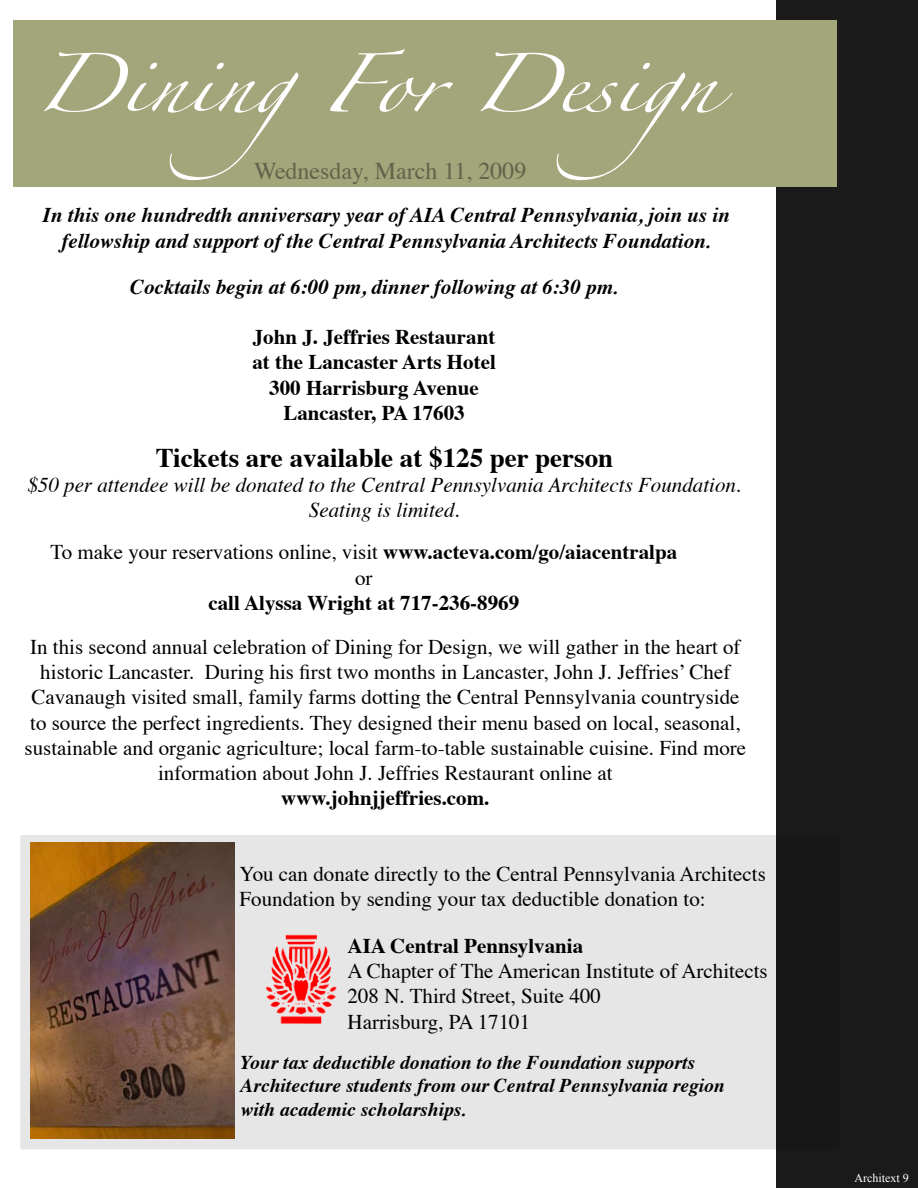
<style>
.page{position:relative;width:918px;height:1188px;background:#fff}
.page>*{position:absolute;margin:0;border:0;box-sizing:border-box;transform-origin:0 0}
.t1{font:52.5px "Zapfino";color:#fff;scale:1.15 1}
.t2{font:700 27px "Times";color:#000}
.t3{font:24px "Times";color:#63624a}
.t4{font:21px/25.2px "Times";color:#000}
.t5{font:italic 700 21px/25.2px "Times";color:#000;text-align:center}
.t6{font:700 21px/25.2px "Times";color:#000;text-align:center}
.t7{font:italic 21px/25.2px "Times";color:#000;text-align:center}
.t8{font:italic 700 19.5px/23.4px "Times";color:#000}
.t9{font:12px "Times New Roman";color:#fff}
.s1{font-weight:700}
</style>
<div class="page">
<div style="left:776px;top:0;width:142px;height:1188px;background:#1a1a1a"></div>
<div style="left:14px;top:20px;width:823px;height:167px;background:#a3a67b"></div>
<div style="left:23px;top:838px;width:753px;height:308px;background:#e6e6e6"></div>
<div style="left:20px;top:835px;width:819px;height:314px;border:2px solid #000"></div>
<img style="left:31px;top:843px;width:203px;height:295px">
<img style="left:265px;top:933px;width:76px;height:94px">
<h1 class="t1" style="left:34px;top:62px;width:641px">DiningFor Design</h1>
<p class="t3" style="left:254px;top:149px;width:274px">Wednesday, March 11, 2009</p>
<p class="t5" style="left:43px;top:201px;width:689px">In this one hundredth anniversary year of AIA Central Pennsylvania, join us in fellowship and support of the Central Pennsylvania Architects Foundation.</p>
<p class="t5" style="left:130px;top:272px;width:490px">Cocktails begin at 6:00 pm, dinner following at 6:30 pm.</p>
<p class="t6" style="left:252px;top:322px;width:245px">John J. Jeffries Restaurant at the Lancaster Arts Hotel<br>300 Harrisburg Avenue<br>Lancaster, PA 17603</p>
<p class="t2" style="left:156px;top:432px;width:459px">Tickets are available at $125 per person</p>
<p class="t7" style="left:27px;top:471px;width:715px">$50 per attendee will be donated to the Central Pennsylvania Architects Foundation.<br>Seating is limited.</p>
<p class="t4" style="left:51px;top:538px;width:628px;text-align:center">To make your reservations online, visit <span class="s1">www.acteva.com/go/aiacentralpa </span>or</p>
<p class="t6" style="left:208px;top:588px;width:312px">call Alyssa Wright at 717-236-8969</p>
<p class="t4" style="left:25px;top:633px;width:723px;text-align:center">In this second annual celebration of Dining for Design, we will gather in the heart of historic Lancaster. During his first two months in Lancaster, John J. Jeffries’ Chef Cavanaugh visited small, family farms dotting the Central Pennsylvania countryside to source the perfect ingredients. They designed their menu based on local, seasonal, sustainable and organic agriculture; local farm-to-table sustainable cuisine. Find more information about John J. Jeffries Restaurant online at</p>
<p class="t6" style="left:281px;top:783px;width:210px">www.johnjjeffries.com.</p>
<p class="t4" style="left:240px;top:860px;width:528px">You can donate directly to the Central Pennsylvania Architects<br>Foundation by sending your tax deductible donation to:</p>
<p class="t6" style="left:348px;top:931px;width:237px">AIA Central Pennsylvania</p>
<p class="t4" style="left:348px;top:957px;width:422px">A Chapter of The American Institute of Architects<br>208 N. Third Street, Suite 400<br>Harrisburg, PA 17101</p>
<p class="t8" style="left:240px;top:1049px;width:486px">Your tax deductible donation to the Foundation supports<br>Architecture students from our Central Pennsylvania region with academic scholarships.</p>
<p class="t9" style="left:855px;top:1171px;width:56px">Architext 9</p>
</div>
